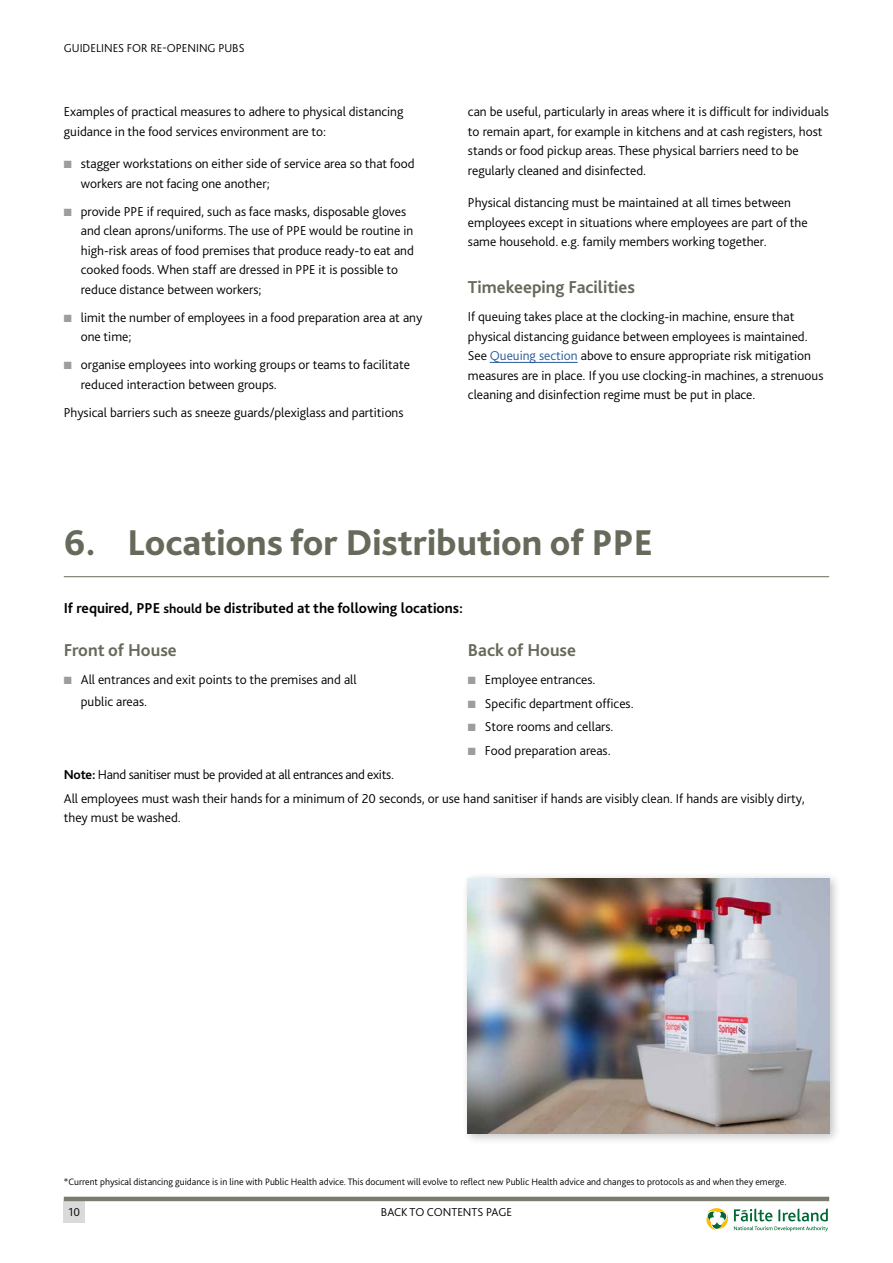
<style>
.page{position:relative;width:893px;height:1263px;background:#fff}
.page>*{position:absolute;margin:0;border:0;box-sizing:border-box;transform-origin:0 0}
.t1{font:800 37.5px "Bliss Pro";color:#656a5b}
.t2{font:700 18px "Bliss Pro";color:#656a5b}
.t3{font:700 15px "Bliss Pro";color:#000}
.t4{font:300 13.5px/19.5px "Bliss Pro";color:#000}
.t5{font:300 12px "Bliss Pro";color:#000}
.t6{font:300 9.75px "Bliss Pro";color:#000}
.s1{color:#9d9d9c}
.s2{color:#275b9b}
.s3{font-size:13.5px}
.s4{font-weight:700}
</style>
<div class="page">
<div style="left:64px;top:1201px;width:21px;height:21px;background:#dadada"></div>
<svg style="left:706px;top:1208px;width:122px;height:23px"></svg>
<hr style="left:64px;top:1197px;width:765px;height:4px;background:#787d6c">
<hr style="left:490px;top:362px;width:88px;height:1px;background:#275b9b">
<hr style="left:64px;top:576px;width:765px;height:1px;background:#656a5b">
<div style="left:462px;top:872px;width:379px;height:273px;background:#000;opacity:.25"></div>
<img style="left:468px;top:878px;width:361px;height:255px">
<p class="t5" style="left:64px;top:40px;width:182px">GUIDELINES FOR RE-OPENING PUBS</p>
<p class="t4" style="left:64px;top:102px;width:341px">Examples of practical measures to adhere to physical distancing guidance in the food services environment are to:</p>
<p class="t4" style="left:81px;top:154px;width:335px;text-indent:-17px"><span class="s1">■</span> stagger workstations on either side of service area so that food workers are not facing one another;</p>
<p class="t4" style="left:81px;top:201px;width:335px;text-indent:-17px"><span class="s1">■</span> provide PPE if required, such as face masks, disposable gloves and clean aprons/uniforms. The use of PPE would be routine in high-risk areas of food premises that produce ready-to eat and cooked foods. When staff are dressed in PPE it is possible to reduce distance between workers;</p>
<p class="t4" style="left:81px;top:307px;width:343px;text-indent:-17px"><span class="s1">■</span> limit the number of employees in a food preparation area at any one time;</p>
<p class="t4" style="left:81px;top:355px;width:331px;text-indent:-17px"><span class="s1">■</span> organise employees into working groups or teams to facilitate reduced interaction between groups.</p>
<p class="t4" style="left:64px;top:402px;width:341px">Physical barriers such as sneeze guards/plexiglass and partitions</p>
<p class="t4" style="left:468px;top:102px;width:363px">can be useful, particularly in areas where it is difficult for individuals to remain apart, for example in kitchens and at cash registers, host stands or food pickup areas. These physical barriers need to be regularly cleaned and disinfected.</p>
<p class="t4" style="left:468px;top:193px;width:341px">Physical distancing must be maintained at all times between employees except in situations where employees are part of the same household. e.g. family members working together.</p>
<h2 class="t2" style="left:468px;top:276px;width:169px">Timekeeping Facilities</h2>
<p class="t4" style="left:468px;top:307px;width:357px">If queuing takes place at the clocking-in machine, ensure that physical distancing guidance between employees is maintained.<br>See <span class="s2">Queuing section</span> above to ensure appropriate risk mitigation measures are in place. If you use clocking-in machines, a strenuous cleaning and disinfection regime must be put in place.</p>
<h1 class="t1" style="left:64px;top:519px;width:591px">6. Locations for Distribution of PPE</h1>
<p class="t3" style="left:64px;top:598px;width:401px">If required, PPE <span class="s3">should</span> be distributed at the following locations:</p>
<h2 class="t2" style="left:64px;top:639px;width:114px">Front of House</h2>
<p class="t4" style="left:81px;top:668px;width:277px;line-height:21.6px;text-indent:-17px"><span class="s1">■</span> All entrances and exit points to the premises and all public areas.</p>
<h2 class="t2" style="left:468px;top:639px;width:110px">Back of House</h2>
<p class="t4" style="left:468px;top:669px;width:129px"><span class="s1">■</span> Employee entrances.</p>
<p class="t4" style="left:468px;top:693px;width:167px"><span class="s1">■</span> Specific department offices.</p>
<p class="t4" style="left:468px;top:717px;width:147px"><span class="s1">■</span> Store rooms and cellars.</p>
<p class="t4" style="left:468px;top:741px;width:144px"><span class="s1">■</span> Food preparation areas.</p>
<p class="t4" style="left:64px;top:762px;width:742px;line-height:23.7px"><span class="s4">Note:</span> Hand sanitiser must be provided at all entrances and exits.<br>All employees must wash their hands for a minimum of 20 seconds, or use hand sanitiser if hands are visibly clean. If hands are visibly dirty,</p>
<p class="t4" style="left:64px;top:808px;width:119px">they must be washed.</p>
<p class="t6" style="left:64px;top:1176px;width:724px">*Current physical distancing guidance is in line with Public Health advice. This document will evolve to reflect new Public Health advice and changes to protocols as and when they emerge.</p>
<p class="t5" style="left:69px;top:1205px;width:13px">10</p>
<p class="t5" style="left:381px;top:1204px;width:133px">BACK TO CONTENTS PAGE</p>
</div>
